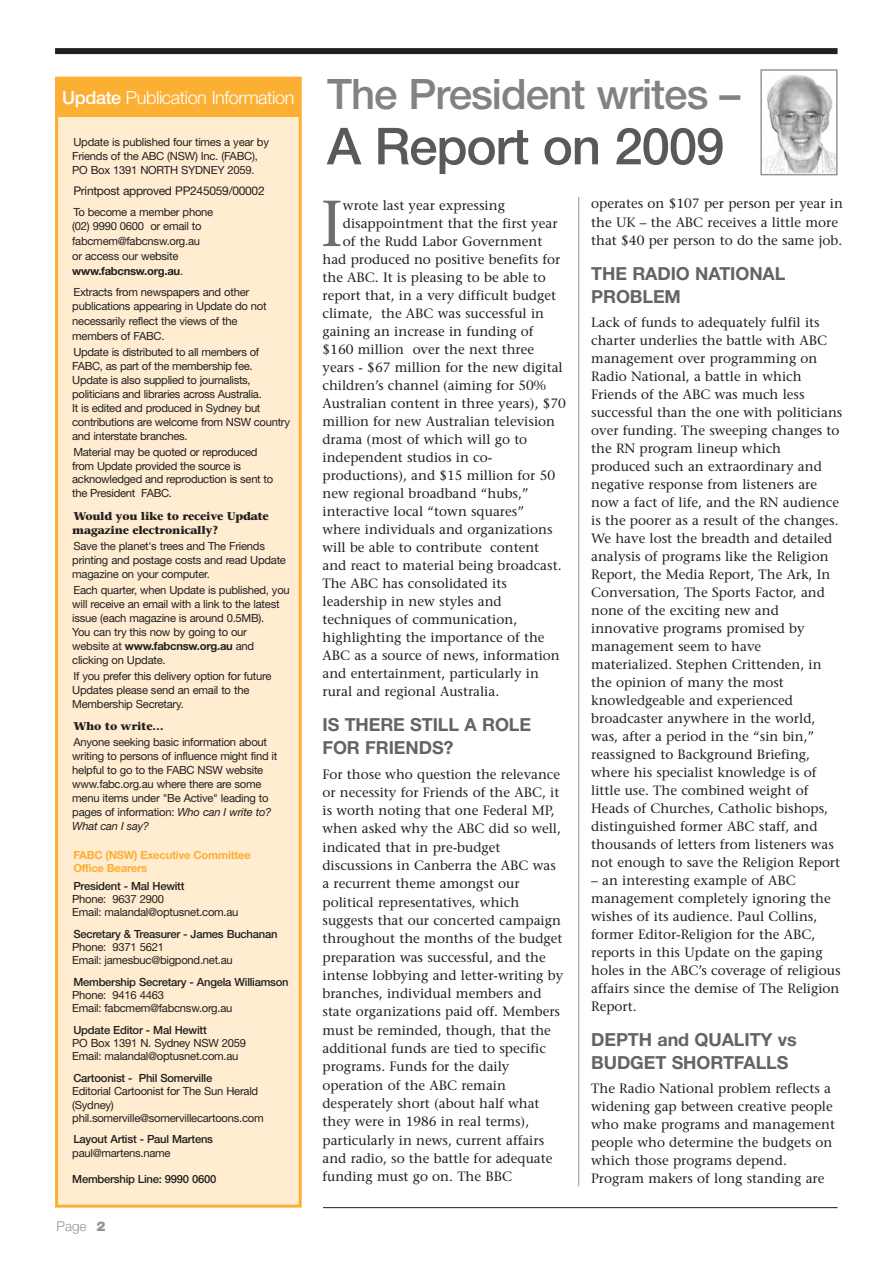
<style>
.page{position:relative;width:893px;height:1263px;background:#fff}
.page>*{position:absolute;margin:0;border:0;box-sizing:border-box;transform-origin:0 0}
.t1{font:64.8px "Stone Serif";color:#6d6e70}
.t2{font:500 51px "Helvetica Neue";letter-spacing:-.02em;color:#58595b}
.t3{font:500 42px "Helvetica Neue";letter-spacing:-.02em;color:#808285}
.t4{font:700 18px/22.5px "Helvetica Neue";letter-spacing:-.005em;color:#636466}
.t5{font:300 18px "Helvetica Neue";letter-spacing:-.02em;color:#fff}
.t6{font:13.5px/18px "Stone Serif";color:#231f20}
.t7{font:300 13.5px "Helvetica Neue";color:#939598}
.t8{font:12px "Helvetica Neue";letter-spacing:-.02em;color:#231f20}
.t9{font:11.25px/14px "Helvetica Neue";letter-spacing:-.02em;color:#231f20}
.t10{font:500 11.25px "Helvetica Neue";letter-spacing:-.02em;color:#231f20}
.t11{font:700 11.25px/14px "Stone Serif";letter-spacing:-.025em;color:#231f20}
.t12{font:700 11.25px/13.2px "Helvetica Neue";letter-spacing:-.02em;color:#fcb033}
.s1{font-weight:500}
.s2{font-weight:700}
.s3{font-style:italic}
.s4{font-weight:900}
</style>
<div class="page">
<div style="left:57px;top:78px;width:243px;height:1128px;background:#ffecd1"></div>
<div style="left:55px;top:77px;width:247px;height:1131px;border:3px solid #fcb033"></div>
<hr style="left:323px;top:1207px;width:514px;height:1px;background:#231f20">
<div style="left:55px;top:48px;width:782px;height:6px;background:#231f20"></div>
<hr style="left:578px;top:197px;width:1px;height:989px;background:#939598">
<div style="left:55px;top:78px;width:245px;height:38px;background:#fcb033"></div>
<img style="left:766px;top:75px;width:68px;height:97px">
<div style="left:760px;top:69px;width:77px;height:106px;border:2px solid #939598"></div>
<h3 class="t5" style="left:62px;top:91px;width:234px"><span class="s1">Update</span> Publication Information</h3>
<p class="t9" style="left:72px;top:136px;width:198px">Update is published four times a year by<br>Friends of the ABC (NSW) Inc. (FABC),<br>PO Box 1391 NORTH SYDNEY 2059.</p>
<p class="t8" style="left:73px;top:186px;width:193px">Printpost approved PP245059/00002</p>
<p class="t9" style="left:72px;top:205px;width:143px;line-height:14.7px">To become a member phone (02) 9990 0600 or email to fabcmem@fabcnsw.org.au<br>or access our website <span class="s2">www.fabcnsw.org.au</span>.</p>
<p class="t9" style="left:72px;top:285px;width:196px;line-height:14.7px">Extracts from newspapers and other publications appearing in Update do not necessarily reflect the views of the members of FABC.</p>
<p class="t9" style="left:72px;top:346px;width:219px">Update is distributed to all members of FABC, as part of the membership fee.<br>Update is also supplied to journalists, politicians and libraries across Australia.<br>It is edited and produced in Sydney but contributions are welcome from NSW country and interstate branches.</p>
<p class="t9" style="left:72px;top:446px;width:203px">Material may be quoted or reproduced from Update provided the source is acknowledged and reproduction is sent to the President FABC.</p>
<p class="t11" style="left:72px;top:510px;width:198px">Would you like to receive Update magazine electronically?</p>
<p class="t9" style="left:72px;top:540px;width:215px">Save the planet's trees and The Friends printing and postage costs and read Update magazine on your computer.</p>
<p class="t9" style="left:72px;top:584px;width:219px">Each quarter, when Update is published, you will receive an email with a link to the latest issue (each magazine is around 0.5MB).<br>You can try this now by going to our<br>website at <span class="s2">www.fabcnsw.org.au</span> and clicking on Update.</p>
<p class="t9" style="left:72px;top:670px;width:201px">If you prefer this delivery option for future<br>Updates please send an email to the<br>Membership Secretary.</p>
<p class="t11" style="left:73px;top:720px;width:92px">Who to write…</p>
<p class="t9" style="left:72px;top:736px;width:207px">Anyone seeking basic information about writing to persons of influence might find it helpful to go to the FABC NSW website www.fabc.org.au where there are some menu items under "Be Active" leading to pages of information: <span class="s3">Who can I write to?<br>What can I say?</span></p>
<p class="t12" style="left:73px;top:850px;width:179px">FABC (NSW) Executive Committee<br>Office Bearers</p>
<p class="t10" style="left:73px;top:882px;width:113px">President - Mal Hewitt</p>
<p class="t9" style="left:72px;top:893px;width:168px;line-height:13.2px">Phone: 9637 2900<br>Email: malandal@optusnet.com.au</p>
<p class="t10" style="left:73px;top:930px;width:206px">Secretary &amp; Treasurer - James Buchanan</p>
<p class="t9" style="left:72px;top:942px;width:162px;line-height:13.2px">Phone: 9371 5621<br>Email: jamesbuc@bigpond.net.au</p>
<p class="t10" style="left:73px;top:978px;width:217px">Membership Secretary - Angela Williamson</p>
<p class="t9" style="left:72px;top:990px;width:162px;line-height:13.2px">Phone: 9416 4463<br>Email: fabcmem@fabcnsw.org.au</p>
<p class="t10" style="left:73px;top:1026px;width:135px">Update Editor - Mal Hewitt</p>
<p class="t9" style="left:72px;top:1038px;width:175px;line-height:13.2px">PO Box 1391 N. Sydney NSW 2059<br>Email: malandal@optusnet.com.au</p>
<p class="t10" style="left:73px;top:1074px;width:140px">Cartoonist - Phil Somerville</p>
<p class="t9" style="left:72px;top:1086px;width:193px;line-height:13.2px">Editorial Cartoonist for The Sun Herald (Sydney) phil.somerville@somervillecartoons.com</p>
<p class="t10" style="left:73px;top:1135px;width:141px">Layout Artist - Paul Martens</p>
<p class="t9" style="left:72px;top:1147px;width:100px">paul@martens.name</p>
<p class="t10" style="left:72px;top:1175px;width:146px">Membership Line: 9990 0600</p>
<p class="t7" style="left:57px;top:1221px;width:50px">Page <span class="s4">2</span></p>
<h3 class="t3" style="left:327px;top:79px;width:415px">The President writes –</h3>
<h2 class="t2" style="left:327px;top:128px;width:399px">A Report on 2009</h2>
<h1 class="t1" style="left:320px;top:198px;width:24px">I</h1>
<p class="t6" style="left:343px;top:198px;width:163px">wrote last year expressing</p>
<p class="t6" style="left:343px;top:216px;width:216px">disappointment that the first year</p>
<p class="t6" style="left:343px;top:234px;width:201px">of the Rudd Labor Government</p>
<p class="t6" style="left:322px;top:252px;width:239px">had produced no positive benefits for</p>
<p class="t6" style="left:322px;top:270px;width:225px">the ABC. It is pleasing to be able to</p>
<p class="t6" style="left:322px;top:288px;width:235px">report that, in a very difficult budget</p>
<p class="t6" style="left:322px;top:306px;width:223px">climate, the ABC was successful in</p>
<p class="t6" style="left:322px;top:324px;width:213px">gaining an increase in funding of</p>
<p class="t6" style="left:322px;top:342px;width:213px">$160 million over the next three</p>
<p class="t6" style="left:322px;top:360px;width:242px">years - $67 million for the new digital</p>
<p class="t6" style="left:322px;top:378px;width:225px">children’s channel (aiming for 50%</p>
<p class="t6" style="left:322px;top:396px;width:245px">Australian content in three years), $70</p>
<p class="t6" style="left:322px;top:414px;width:234px">million for new Australian television</p>
<p class="t6" style="left:322px;top:432px;width:206px">drama (most of which will go to</p>
<p class="t6" style="left:322px;top:450px;width:171px">independent studios in co-</p>
<p class="t6" style="left:322px;top:468px;width:234px">productions), and $15 million for 50</p>
<p class="t6" style="left:322px;top:486px;width:208px">new regional broadband “hubs,”</p>
<p class="t6" style="left:322px;top:504px;width:203px">interactive local “town squares”</p>
<p class="t6" style="left:322px;top:522px;width:231px">where individuals and organizations</p>
<p class="t6" style="left:322px;top:540px;width:218px">will be able to contribute content</p>
<p class="t6" style="left:322px;top:558px;width:240px">and react to material being broadcast.</p>
<p class="t6" style="left:322px;top:576px;width:186px">The ABC has consolidated its</p>
<p class="t6" style="left:322px;top:594px;width:181px">leadership in new styles and</p>
<p class="t6" style="left:322px;top:612px;width:196px">techniques of communication,</p>
<p class="t6" style="left:322px;top:630px;width:224px">highlighting the importance of the</p>
<p class="t6" style="left:322px;top:648px;width:239px">ABC as a source of news, information</p>
<p class="t6" style="left:322px;top:666px;width:218px">and entertainment, particularly in</p>
<p class="t6" style="left:322px;top:684px;width:178px">rural and regional Australia.</p>
<h3 class="t4" style="left:322px;top:715px;width:210px">IS THERE STILL A ROLE<br>FOR FRIENDS?</h3>
<p class="t6" style="left:322px;top:766px;width:242px">For those who question the relevance or necessity for Friends of the ABC, it is worth noting that one Federal MP, when asked why the ABC did so well, indicated that in pre-budget discussions in Canberra the ABC was a recurrent theme amongst our political representatives, which suggests that our concerted campaign throughout the months of the budget preparation was successful, and the intense lobbying and letter-writing by branches, individual members and state organizations paid off. Members must be reminded, though, that the additional funds are tied to specific programs. Funds for the daily operation of the ABC remain desperately short (about half what they were in 1986 in real terms), particularly in news, current affairs and radio, so the battle for adequate funding must go on. The BBC</p>
<p class="t6" style="left:591px;top:196px;width:253px">operates on $107 per person per year in the UK – the ABC receives a little more that $40 per person to do the same job.</p>
<h3 class="t4" style="left:591px;top:264px;width:196px">THE RADIO NATIONAL<br>PROBLEM</h3>
<p class="t6" style="left:591px;top:315px;width:253px">Lack of funds to adequately fulfil its charter underlies the battle with ABC management over programming on Radio National, a battle in which Friends of the ABC was much less successful than the one with politicians over funding. The sweeping changes to the RN program lineup which produced such an extraordinary and negative response from listeners are now a fact of life, and the RN audience is the poorer as a result of the changes.<br>We have lost the breadth and detailed analysis of programs like the Religion Report, the Media Report, The Ark, In Conversation, The Sports Factor, and none of the exciting new and innovative programs promised by management seem to have materialized. Stephen Crittenden, in the opinion of many the most knowledgeable and experienced broadcaster anywhere in the world, was, after a period in the “sin bin,” reassigned to Background Briefing, where his specialist knowledge is of little use. The combined weight of Heads of Churches, Catholic bishops, distinguished former ABC staff, and thousands of letters from listeners was not enough to save the Religion Report</p>
<p class="t6" style="left:591px;top:873px;width:251px">– an interesting example of ABC management completely ignoring the wishes of its audience. Paul Collins, former Editor-Religion for the ABC, reports in this Update on the gaping holes in the ABC’s coverage of religious affairs since the demise of The Religion Report.</p>
<h3 class="t4" style="left:591px;top:1030px;width:207px">DEPTH and QUALITY vs<br>BUDGET SHORTFALLS</h3>
<p class="t6" style="left:591px;top:1081px;width:245px">The Radio National problem reflects a widening gap between creative people who make programs and management people who determine the budgets on which those programs depend.<br>Program makers of long standing are</p>
</div>
